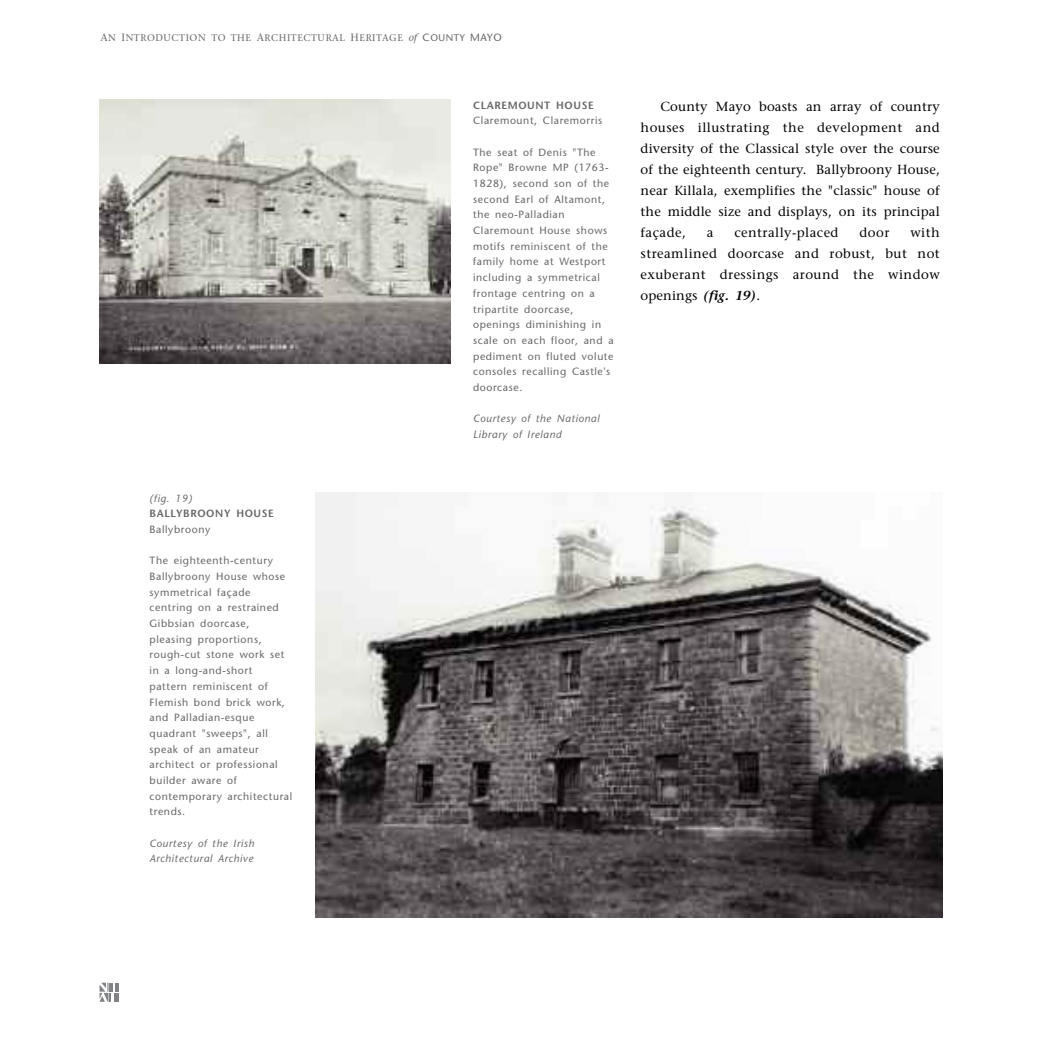
<style>
.page{position:relative;width:1042px;height:1042px;background:#fff}
.page>*{position:absolute;margin:0;border:0;box-sizing:border-box;transform-origin:0 0}
.t1{font:13.12px/21px "Stone Serif";letter-spacing:.035em;color:#000;text-align:justify}
.t2{font:10.5px/15.8px "Stone Sans";letter-spacing:.055em;color:#666}
.t3{font:italic 10.5px/15.8px "Stone Sans";letter-spacing:.055em;color:#666}
.t4{font:600 10.5px "Stone Sans";letter-spacing:.055em;color:#666}
.t5{font:9.62px "Stone Serif";letter-spacing:.055em;color:#666}
.s1{font-size:10.5px}
.s2{font-style:italic;font-size:10.5px}
.s3{font-family:"Stone Sans";font-size:10.5px}
.s4{font-family:"Stone Sans"}
.s5{font-weight:600;font-style:italic}
</style>
<div class="page">
<svg style="left:100px;top:982px;width:19px;height:20px"></svg>
<img style="left:315px;top:492px;width:628px;height:426px">
<img style="left:99px;top:99px;width:351px;height:265px">
<p class="t5" style="left:100px;top:34px;width:403px"><span class="s1">A</span>N <span class="s1">I</span>NTRODUCTION TO THE <span class="s1">A</span>RCHITECTURAL <span class="s1">H</span>ERITAGE <span class="s2">of</span> <span class="s3">C</span><span class="s4">OUNTY</span> <span class="s3">MAYO</span></p>
<p class="t3" style="left:150px;top:491px;width:44px">(fig. 19)</p>
<p class="t4" style="left:150px;top:510px;width:126px">BALLYBROONY HOUSE</p>
<p class="t2" style="left:150px;top:523px;width:62px">Ballybroony</p>
<p class="t2" style="left:150px;top:554px;width:144px">The eighteenth-century<br>Ballybroony House whose symmetrical façade centring on a restrained<br>Gibbsian doorcase, pleasing proportions, rough-cut stone work set in a long-and-short pattern reminiscent of<br>Flemish bond brick work, and Palladian-esque quadrant "sweeps", all speak of an amateur architect or professional builder aware of contemporary architectural trends.</p>
<p class="t3" style="left:150px;top:836px;width:106px">Courtesy of the Irish<br>Architectural Archive</p>
<p class="t4" style="left:473px;top:101px;width:122px">CLAREMOUNT HOUSE</p>
<p class="t2" style="left:473px;top:114px;width:131px">Claremount, Claremorris</p>
<p class="t2" style="left:473px;top:145px;width:142px">The seat of Denis "The<br>Rope" Browne MP (1763-<br>1828), second son of the second Earl of Altamont, the neo-Palladian<br>Claremount House shows motifs reminiscent of the family home at Westport including a symmetrical frontage centring on a tripartite doorcase, openings diminishing in scale on each floor, and a pediment on fluted volute consoles recalling Castle's doorcase.</p>
<p class="t3" style="left:473px;top:412px;width:128px">Courtesy of the National<br>Library of Ireland</p>
<p class="t1" style="left:640px;top:97px;width:301px;text-indent:20px">County Mayo boasts an array of country houses illustrating the development and diversity of the Classical style over the course of the eighteenth century. Ballybroony House, near Killala, exemplifies the "classic" house of the middle size and displays, on its principal façade,</p>
<p class="t1" style="left:640px;top:223px;width:301px;text-indent:270px">with streamlined doorcase and robust, but not exuberant dressings around the window openings <span class="s5">(fig. 19)</span>.</p>
<p class="t1" style="left:707px;top:223px;width:8px">a</p>
<p class="t1" style="left:734px;top:223px;width:106px">centrally-placed</p>
<p class="t1" style="left:859px;top:223px;width:31px">door</p>
</div>
